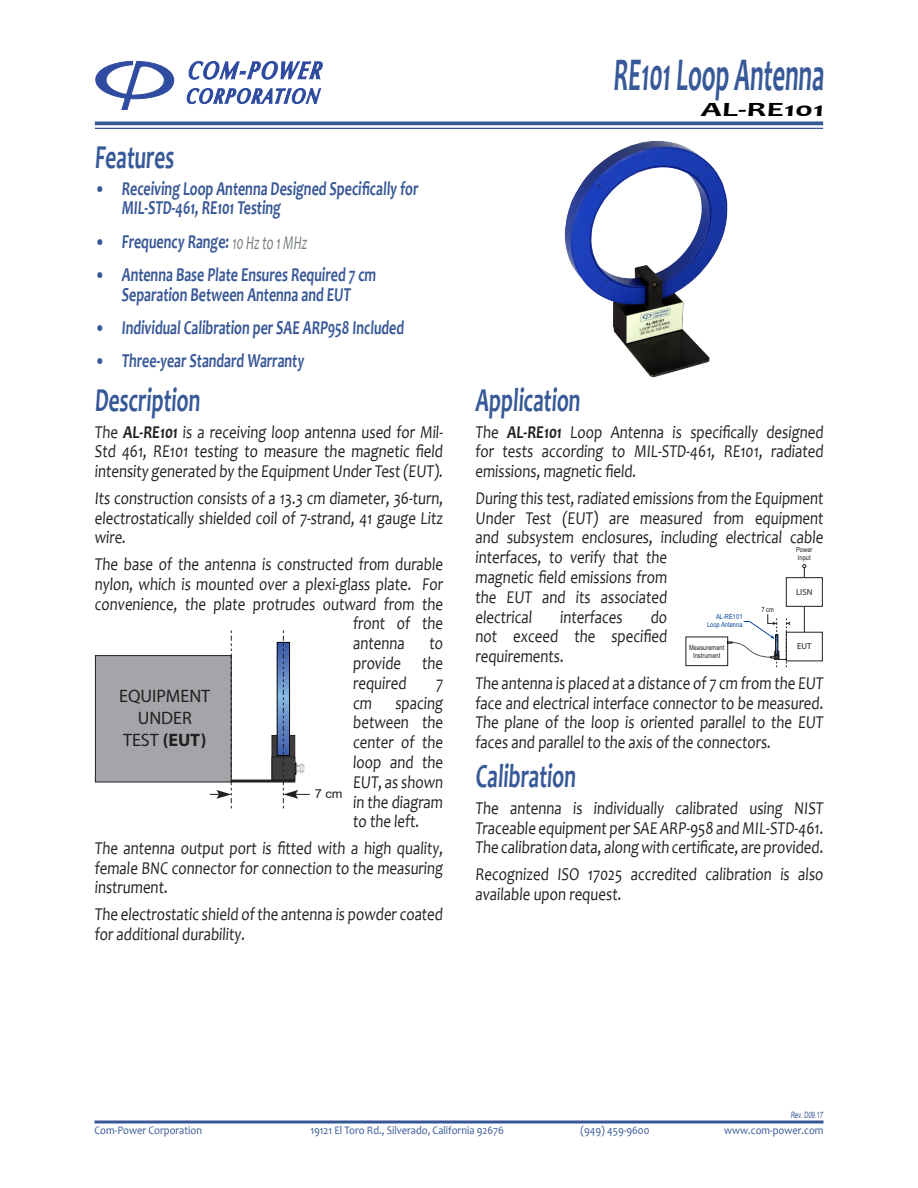
<style>
.page{position:relative;width:918px;height:1188px;background:#fff}
.page>*{position:absolute;margin:0;border:0;box-sizing:border-box;transform-origin:0 0}
.Product_Name-Title{font:700 47.25px "Candara";color:#375998;scale:.52 1}
.Headers{font:700 33.75px "Candara";color:#375998;scale:.63 1}
.Text{font:700 33.75px "Candara";color:#375998;scale:.63 1}
.Product_Model-Title{font:700 20.4px "Candara";color:#000;scale:1.64 1}
.Bullets_copy{font:700 19.8px/19.8px "Candara";color:#385797;scale:.71 1}
.Bullets{font:700 19.8px "Candara";color:#385797;scale:.71 1}
.Text-2{font:18.15px/19.8px "Candara";color:#231f20;text-align:justify;scale:.82 1}
.Headers-2{font:18.15px/19.8px "Candara";color:#231f20;text-align:justify;scale:.82 1}
.t1{font:18px/21.6px "Myriad Pro";color:#231f20;text-align:center}
.t2{font:12.3px "Arial";color:#231f20;scale:1.04 1}
.Footer-company_info{font:11.55px "Candara";color:#365897;scale:.91 1}
.t3{font:8.7px "Arial";color:#375998;scale:.68 1}
.t4{font:8.7px "Myriad Pro";color:#231f20}
.t5{font:7.05px/8.4px "Arial Narrow";color:#231f20}
.t6{font:7.05px/8.4px "Arial Narrow";color:#0d4da1;text-align:right}
.s1{font-size:18.9px}
.s2{font-weight:400;font-size:19.5px;color:#757b80}
.s3{font-weight:700}
</style>
<div class="page">
<svg style="left:94px;top:1120px;width:730px;height:4px;background:#6980b0"></svg>
<svg style="left:96px;top:61px;width:78px;height:49px"></svg>
<svg style="left:186px;top:61px;width:137px;height:43px"></svg>
<hr style="left:95px;top:122px;width:728px;height:3px;background:#385797">
<hr style="left:95px;top:128px;width:728px;height:1px;background:#385797">
<img style="left:564px;top:141px;width:164px;height:237px">
<div style="left:95px;top:655px;width:136px;height:127px;background:#a4a5a9;border:1px solid #231f20"></div>
<svg style="left:272px;top:735px;width:11px;height:22px"></svg>
<div style="left:272px;top:757px;width:23px;height:23px;background:#3e3e3f;border:1px solid #231f20"></div>
<svg style="left:279px;top:644px;width:4px;height:109px"></svg>
<div style="left:277px;top:642px;width:13px;height:113px;border:1px solid #050504"></div>
<hr style="left:231px;top:780px;width:64px;height:2px;background:#231f20">
<svg style="left:283px;top:630px;width:27px;height:178px"></svg>
<svg style="left:210px;top:630px;width:22px;height:178px"></svg>
<hr style="left:804px;top:568px;width:1px;height:86px;background:#231f20">
<div style="left:786px;top:577px;width:37px;height:30px;background:#fff;border:1px solid #231f20"></div>
<div style="left:786px;top:632px;width:37px;height:29px;background:#fff;border:1px solid #231f20"></div>
<div style="left:686px;top:637px;width:42px;height:29px;background:#fff;border:1px solid #231f20"></div>
<svg style="left:728px;top:614px;width:62px;height:54px"></svg>
<p class="Headers" style="left:94px;top:137px;width:132px">Features</p>
<p class="Bullets_copy" style="left:122px;top:178px;width:422px;text-indent:-27px"><span class="s1">•</span> Receiving Loop Antenna Designed Specifically for<br>MIL-STD-461, RE101 Testing</p>
<p class="Bullets" style="left:94px;top:229px;width:304px"><span class="s1">•</span> Frequency Range: <span class="s2">10 Hz to 1MHz</span></p>
<p class="Bullets_copy" style="left:94px;top:265px;width:400px;text-align:center"><span class="s1">•</span> Antenna Base Plate Ensures Required 7 cm<br>Separation Between Antenna and EUT</p>
<p class="Bullets_copy" style="left:94px;top:318px;width:440px"><span class="s1">•</span> Individual Calibration per SAE ARP958 Included</p>
<p class="Bullets" style="left:94px;top:349px;width:299px"><span class="s1">•</span> Three-year Standard Warranty</p>
<p class="Headers" style="left:94px;top:380px;width:173px">Description</p>
<p class="Headers-2" style="left:94px;top:422px;width:428px">The <span class="s3">AL-RE101</span> is a receiving loop antenna used for Mil-Std 461, RE101 testing to measure the magnetic field intensity generated by the Equipment Under Test (EUT).</p>
<p class="Headers-2" style="left:94px;top:488px;width:428px">Its construction consists of a 13.3 cm diameter, 36-turn, electrostatically shielded coil of 7-strand, 41 gauge Litz wire.</p>
<p class="Headers-2" style="left:94px;top:554px;width:428px">The base of the antenna is constructed from durable</p>
<p class="Headers-2" style="left:94px;top:574px;width:428px">nylon, which is mounted over a plexi-glass plate. For</p>
<p class="Headers-2" style="left:94px;top:594px;width:428px">convenience, the plate protrudes outward from the</p>
<p class="Headers-2" style="left:353px;top:614px;width:113px">front of the</p>
<p class="Headers-2" style="left:353px;top:633px;width:66px">antenna</p>
<p class="Headers-2" style="left:353px;top:633px;width:113px;text-indent:76px">to provide the required</p>
<p class="Headers-2" style="left:353px;top:673px;width:113px;text-indent:83px">7 cm spacing between the center of the loop and the EUT, as shown in the diagram to the left.</p>
<p class="Headers-2" style="left:94px;top:838px;width:428px">The antenna output port is fitted with a high quality, female BNC connector for connection to the measuring instrument.</p>
<p class="Headers-2" style="left:94px;top:904px;width:428px">The electrostatic shield of the antenna is powder coated for additional durability.</p>
<p class="t1" style="left:119px;top:685px;width:92px">EQUIPMENT<br>UNDER<br>TEST <span class="s3">(EUT)</span></p>
<p class="t2" style="left:315px;top:786px;width:28px">7 cm</p>
<p class="Product_Name-Title" style="left:613px;top:46px;width:414px">RE101 Loop Antenna</p>
<p class="Product_Model-Title" style="left:701px;top:97px;width:78px">AL-RE101</p>
<p class="Headers" style="left:475px;top:380px;width:172px">Application</p>
<p class="Text-2" style="left:475px;top:422px;width:428px">The <span class="s3">AL-RE101</span> Loop Antenna is specifically designed for tests according to MIL-STD-461, RE101, radiated emissions, magnetic field.</p>
<p class="Text-2" style="left:475px;top:488px;width:428px;text-align:left">During this test, radiated emissions from the Equipment Under Test (EUT) are measured from equipment and subsystem enclosures, including electrical cable interfaces, to verify that the<br>magnetic field emissions from<br>the EUT and its associated<br>electrical</p>
<p class="t5" style="left:796px;top:545px;width:18px">Power<br>Input</p>
<p class="t4" style="left:796px;top:586px;width:18px">LISN</p>
<p class="t5" style="left:762px;top:605px;width:14px">7 cm</p>
<p class="Text-2" style="left:560px;top:607px;width:79px">interfaces</p>
<p class="Text-2" style="left:475px;top:607px;width:237px;text-indent:175px">do not exceed the specified requirements.</p>
<p class="Text-2" style="left:475px;top:673px;width:428px">The antenna is placed at a distance of 7 cm from the EUT face and electrical interface connector to be measured.<br>The plane of the loop is oriented parallel to the EUT faces and parallel to the axis of the connectors.</p>
<p class="Text" style="left:475px;top:756px;width:165px">Calibration</p>
<p class="Text-2" style="left:475px;top:798px;width:428px">The antenna is individually calibrated using NIST Traceable equipment per SAE ARP-958 and MIL-STD-461.<br>The calibration data, along with certificate, are provided.</p>
<p class="Text-2" style="left:475px;top:864px;width:428px">Recognized ISO 17025 accredited calibration is also available upon request.</p>
<p class="t6" style="left:707px;top:612px;width:37px">AL-RE101<br>Loop Antenna</p>
<p class="t4" style="left:797px;top:641px;width:16px">EUT</p>
<p class="t5" style="left:689px;top:643px;width:37px;text-align:center">Measurement<br>Instrument</p>
<p class="t3" style="left:791px;top:1110px;width:50px">Rev. D09.17</p>
<p class="Footer-company_info" style="left:94px;top:1123px;width:120px">Com-Power Corporation</p>
<p class="Footer-company_info" style="left:310px;top:1123px;width:214px">19121 El Toro Rd., Silverado, California 92676</p>
<p class="Footer-company_info" style="left:580px;top:1123px;width:77px">(949) 459-9600</p>
<p class="Footer-company_info" style="left:724px;top:1123px;width:111px">www.com-power.com</p>
</div>
